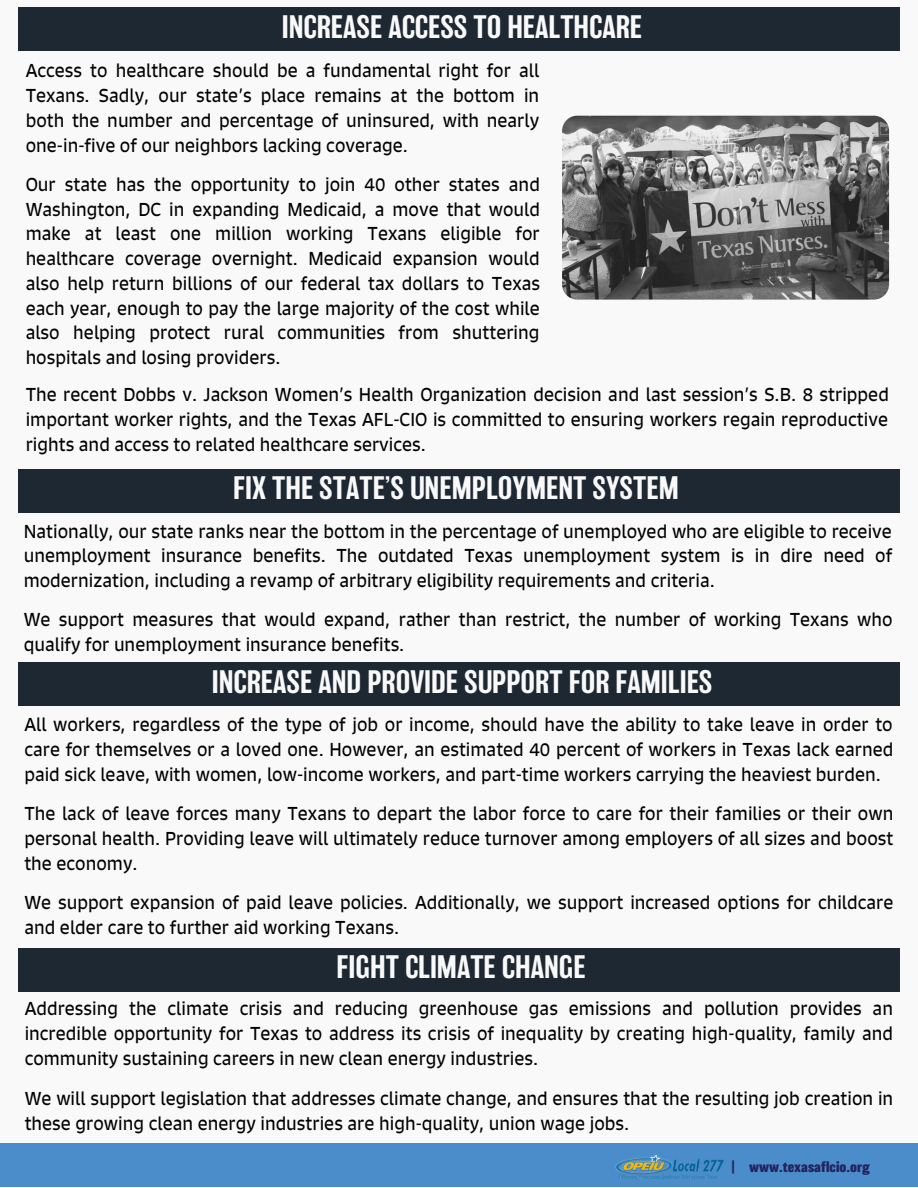
<style>
.page{position:relative;width:918px;height:1188px;background:#f9f9f9}
.page>*{position:absolute;margin:0;border:0;box-sizing:border-box;transform-origin:0 0}
.t1{font:500 30px "Balboa";color:#f9f9f9}
.t2{font:18px/24.8px "Signo";color:#000;text-align:justify}
.t3{font:800 14.1px "Balboa";color:#23245e}
</style>
<div class="page">
<div style="left:18px;top:469px;width:882px;height:43px;background:#1e2833"></div>
<div style="left:18px;top:663px;width:882px;height:43px;background:#1e2833"></div>
<div style="left:18px;top:948px;width:882px;height:43px;background:#1e2833"></div>
<div style="left:1px;top:1143px;width:917px;height:43px;background:#4b8dcb"></div>
<img style="left:615px;top:1155px;width:109px;height:25px">
<div style="left:18px;top:8px;width:882px;height:43px;background:#1e2833"></div>
<img style="left:562px;top:116px;width:327px;height:184px;border-radius:15px">
<h1 class="t1" style="left:282px;top:14px;width:362px">INCREASE ACCESS TO HEALTHCARE</h1>
<p class="t2" style="left:26px;top:58px;width:515px">Access to healthcare should be a fundamental right for all Texans. Sadly, our state’s place remains at the bottom in both the number and percentage of uninsured, with nearly one-in-five of our neighbors lacking coverage.</p>
<p class="t2" style="left:26px;top:172px;width:516px">Our state has the opportunity to join 40 other states and Washington, DC in expanding Medicaid, a move that would make at least one million working Texans eligible for healthcare coverage overnight. Medicaid expansion would also help return billions of our federal tax dollars to Texas each year, enough to pay the large majority of the cost while also helping protect rural communities from shuttering hospitals and losing providers.</p>
<p class="t2" style="left:26px;top:382px;width:865px">The recent Dobbs v. Jackson Women’s Health Organization decision and last session’s S.B. 8 stripped important worker rights, and the Texas AFL-CIO is committed to ensuring workers regain reproductive rights and access to related healthcare services.</p>
<h1 class="t1" style="left:233px;top:476px;width:447px">FIX THE STATE’S UNEMPLOYMENT SYSTEM</h1>
<p class="t2" style="left:24px;top:519px;width:870px">Nationally, our state ranks near the bottom in the percentage of unemployed who are eligible to receive unemployment insurance benefits. The outdated Texas unemployment system is in dire need of modernization, including a revamp of arbitrary eligibility requirements and criteria.</p>
<p class="t2" style="left:24px;top:607px;width:870px">We support measures that would expand, rather than restrict, the number of working Texans who qualify for unemployment insurance benefits.</p>
<h1 class="t1" style="left:212px;top:669px;width:502px">INCREASE AND PROVIDE SUPPORT FOR FAMILIES</h1>
<p class="t2" style="left:24px;top:712px;width:871px">All workers, regardless of the type of job or income, should have the ability to take leave in order to care for themselves or a loved one. However, an estimated 40 percent of workers in Texas lack earned paid sick leave, with women, low-income workers, and part-time workers carrying the heaviest burden.</p>
<p class="t2" style="left:24px;top:801px;width:871px">The lack of leave forces many Texans to depart the labor force to care for their families or their own personal health. Providing leave will ultimately reduce turnover among employers of all sizes and boost the economy.</p>
<p class="t2" style="left:24px;top:890px;width:871px">We support expansion of paid leave policies. Additionally, we support increased options for childcare and elder care to further aid working Texans.</p>
<h1 class="t1" style="left:337px;top:955px;width:251px">FIGHT CLIMATE CHANGE</h1>
<p class="t2" style="left:25px;top:996px;width:870px">Addressing the climate crisis and reducing greenhouse gas emissions and pollution provides an incredible opportunity for Texas to address its crisis of inequality by creating high-quality, family and community sustaining careers in new clean energy industries.</p>
<p class="t2" style="left:25px;top:1086px;width:870px">We will support legislation that addresses climate change, and ensures that the resulting job creation in these growing clean energy industries are high-quality, union wage jobs.</p>
<p class="t3" style="left:732px;top:1160px;width:140px">| www.texasaflcio.org</p>
</div>
